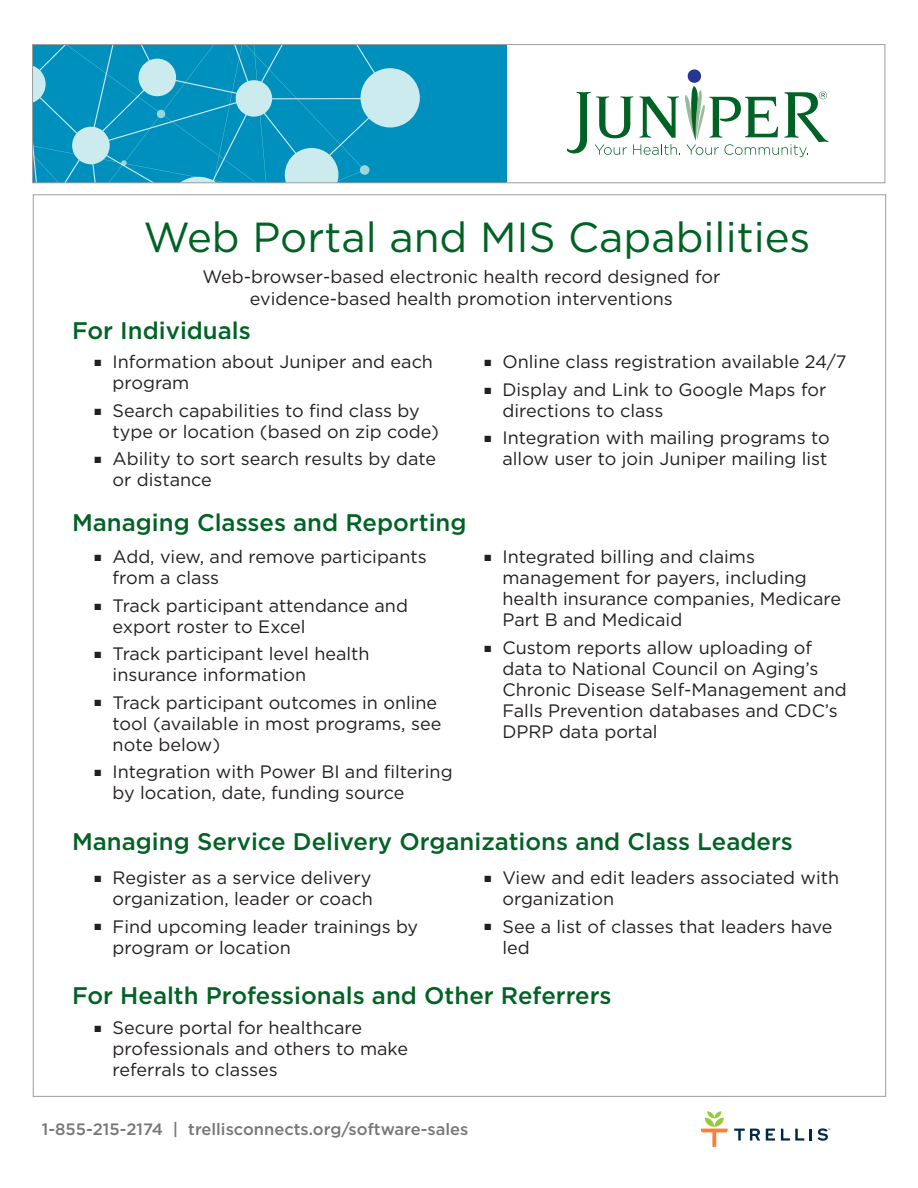
<style>
.page{position:relative;width:918px;height:1188px;background:#fff}
.page>*{position:absolute;margin:0;border:0;box-sizing:border-box;transform-origin:0 0}
.t1{font:42px "Gotham";color:#006224}
.heading_2{font:500 24px "Gotham";color:#006224}
.bulletFront{font:18px/21px "Gotham";color:#231f20}
.t2{font:500 16.5px "Gotham";color:#77777a}
</style>
<div class="page">
<div style="left:32px;top:44px;width:475px;height:138px;background:#0090be"></div>
<svg style="left:34px;top:46px;width:386px;height:135px"></svg>
<div style="left:32px;top:44px;width:853px;height:139px;border:1px solid #9e9ea0"></div>
<svg style="left:701px;top:1111px;width:27px;height:36px"></svg>
<svg style="left:734px;top:1129px;width:26px;height:12px"></svg>
<svg style="left:766px;top:1129px;width:9px;height:12px"></svg>
<svg style="left:781px;top:1129px;width:23px;height:12px"></svg>
<svg style="left:810px;top:1129px;width:2px;height:12px"></svg>
<svg style="left:818px;top:1128px;width:12px;height:13px"></svg>
<div style="left:688px;top:69px;width:13px;height:14px;background:#263692;border-radius:6px"></div>
<svg style="left:567px;top:86px;width:261px;height:71px"></svg>
<p class="t1" style="left:143px;top:210px;width:669px">Web Portal and MIS Capabilities</p>
<p class="bulletFront" style="left:202px;top:265px;width:519px;line-height:21.6px;text-align:center">Web-browser-based electronic health record designed for evidence-based health promotion interventions</p>
<p class="heading_2" style="left:72px;top:315px;width:180px">For Individuals</p>
<h1 class="bulletFront" style="left:113px;top:351px;width:322px;text-indent:-18px">■ Information about Juniper and each program</h1>
<h1 class="bulletFront" style="left:113px;top:400px;width:328px;text-indent:-18px">■ Search capabilities to find class by type or location (based on zip code)</h1>
<h1 class="bulletFront" style="left:113px;top:448px;width:325px;text-indent:-18px">■ Ability to sort search results by date or distance</h1>
<p class="heading_2" style="left:72px;top:506px;width:396px">Managing Classes and Reporting</p>
<h1 class="bulletFront" style="left:113px;top:546px;width:316px;text-indent:-18px">■ Add, view, and remove participants from a class</h1>
<h1 class="bulletFront" style="left:113px;top:595px;width:297px;text-indent:-18px">■ Track participant attendance and export roster to Excel</h1>
<h1 class="bulletFront" style="left:113px;top:643px;width:259px;text-indent:-18px">■ Track participant level health insurance information</h1>
<h1 class="bulletFront" style="left:113px;top:691px;width:330px;text-indent:-18px">■ Track participant outcomes in online tool (available in most programs, see note below)</h1>
<h1 class="bulletFront" style="left:113px;top:761px;width:342px;text-indent:-18px">■ Integration with Power BI and filtering by location, date, funding source</h1>
<h1 class="bulletFront" style="left:484px;top:351px;width:364px">■ Online class registration available 24/7</h1>
<h1 class="bulletFront" style="left:502px;top:379px;width:325px;text-indent:-18px">■ Display and Link to Google Maps for directions to class</h1>
<h1 class="bulletFront" style="left:484px;top:427px;width:347px;text-align:right">■ Integration with mailing programs to allow user to join Juniper mailing list</h1>
<h1 class="bulletFront" style="left:502px;top:546px;width:340px;text-indent:-18px">■ Integrated billing and claims management for payers, including health insurance companies, Medicare<br>Part B and Medicaid</h1>
<h1 class="bulletFront" style="left:502px;top:637px;width:346px;text-indent:-18px">■ Custom reports allow uploading of data to National Council on Aging’s<br>Chronic Disease Self-Management and<br>Falls Prevention databases and CDC’s<br>DPRP data portal</h1>
<p class="heading_2" style="left:72px;top:826px;width:723px">Managing Service Delivery Organizations and Class Leaders</p>
<h1 class="bulletFront" style="left:95px;top:867px;width:280px;text-align:right">■ Register as a service delivery organization, leader or coach</h1>
<h1 class="bulletFront" style="left:113px;top:915px;width:307px;text-indent:-18px">■ Find upcoming leader trainings by program or location</h1>
<h1 class="bulletFront" style="left:502px;top:867px;width:338px;text-indent:-18px">■ View and edit leaders associated with organization</h1>
<h1 class="bulletFront" style="left:502px;top:915px;width:332px;text-indent:-18px">■ See a list of classes that leaders have led</h1>
<p class="heading_2" style="left:72px;top:980px;width:541px">For Health Professionals and Other Referrers</p>
<h1 class="bulletFront" style="left:113px;top:1017px;width:297px;text-indent:-18px">■ Secure portal for healthcare professionals and others to make referrals to classes</h1>
<p class="t2" style="left:42px;top:1118px;width:428px">1-855-215-2174 | trellisconnects.org/software-sales</p>
</div>
